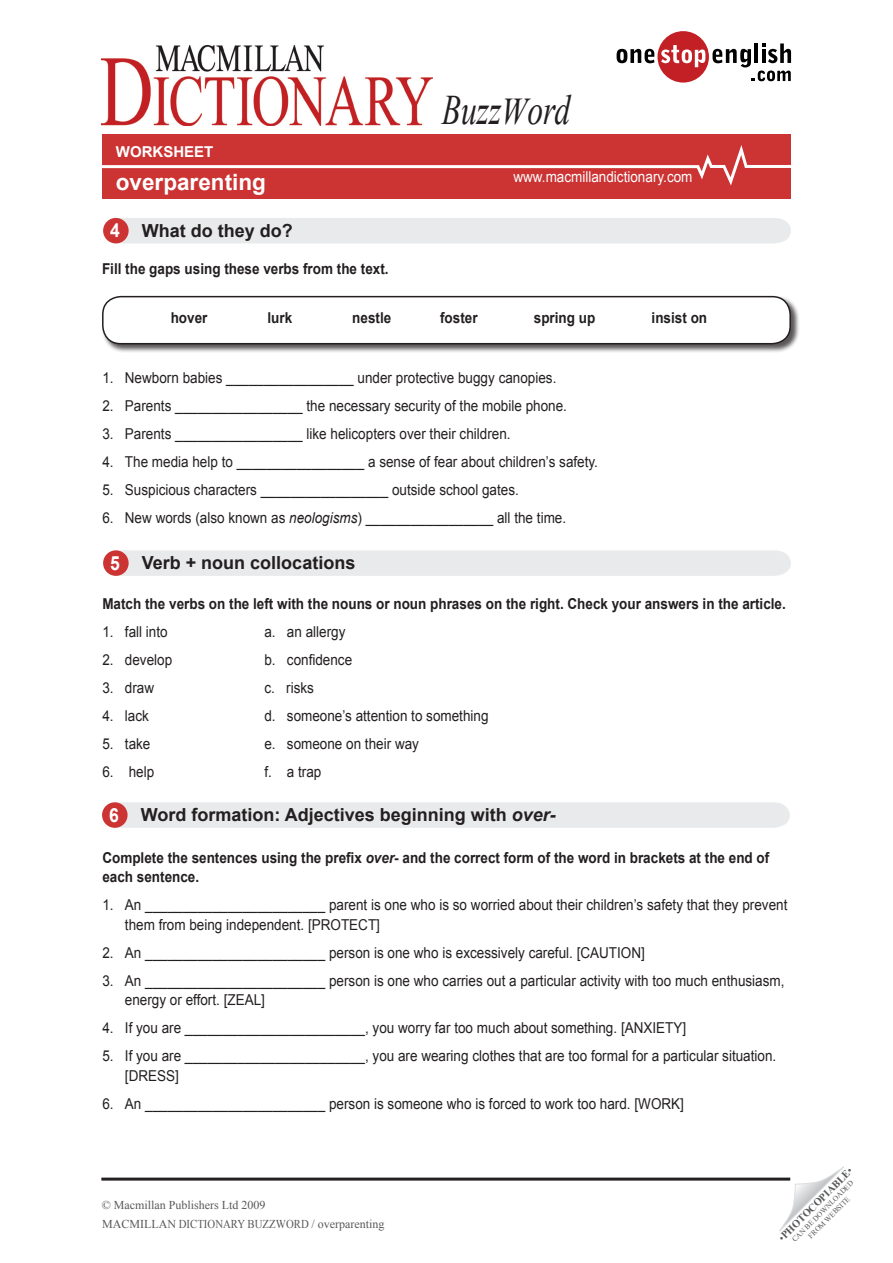
<style>
.page{position:relative;width:893px;height:1263px;background:#fff}
.page>*{position:absolute;margin:0;border:0;box-sizing:border-box;transform-origin:0 0}
.key_exercise_titles{font:italic 42px "Times New Roman";color:#231f20;scale:.75 1}
.t1{font:700 22.5px "Arial";color:#fff}
.key_exercise_titles-2{font:700 19.5px "Arial";color:#fff;scale:.9 1}
.t2{font:700 18px "Arial";color:#231f20}
.Gap_fill_text{font:15px/19.5px "Arial";color:#231f20;scale:.9 1}
.Gap_fill_text-2{font:700 15px/19.5px "Arial";color:#231f20;scale:.9 1}
.key_exercise_titles-3{font:700 15px "Arial";color:#231f20;scale:.9 1}
.TG_notes{font:15px "Arial";color:#fff;scale:.9 1}
.Gap_fill_text-3{font:700 15px "Arial";color:#fff}
.t3{font:12px "Times New Roman";color:#57585a}
.t4{font:12px "Times New Roman";color:#57585a;scale:.9 1}
.t5{font:700 10.5px "Times New Roman";color:#57585a}
.t6{font:7.5px "Times New Roman";color:#57585a}
.s1{font-size:37.8px}
.s2{font-style:italic}
.s3{font-weight:400}
</style>
<div class="page">
<div style="left:102px;top:134px;width:689px;height:65px;background:#c33"></div>
<svg style="left:617px;top:31px;width:174px;height:52px"></svg>
<svg style="left:779px;top:1167px;width:65px;height:64px"></svg>
<img style="left:101px;top:46px;width:331px;height:79px">
<hr style="left:101px;top:1177px;width:689px;height:3px;background:#231f20">
<div style="left:104px;top:218px;width:687px;height:25px;background:#e9eaeb"></div>
<div style="left:103px;top:218px;width:26px;height:25px;background:#c33;border-radius:50%"></div>
<div style="left:102px;top:295px;width:698px;height:58px;background:#231f20;opacity:.75"></div>
<div style="left:103px;top:297px;width:687px;height:47px;background:#fff;border-radius:18px"></div>
<div style="left:102px;top:296px;width:689px;height:48px;border:2px solid #231f20;border-radius:18px"></div>
<svg style="left:102px;top:145px;width:689px;height:41px"></svg>
<div style="left:104px;top:550px;width:687px;height:26px;background:#e9eaeb"></div>
<div style="left:103px;top:550px;width:26px;height:26px;background:#c33;border-radius:50%"></div>
<div style="left:103px;top:802px;width:687px;height:26px;background:#e9eaeb"></div>
<div style="left:102px;top:802px;width:26px;height:26px;background:#c33;border-radius:50%"></div>
<p class="Gap_fill_text-3" style="left:116px;top:141px;width:59px">Wor ksheet</p>
<p class="t1" style="left:116px;top:167px;width:152px">overparenting</p>
<p class="key_exercise_titles-2" style="left:110px;top:218px;width:12px">4</p>
<p class="t2" style="left:142px;top:219px;width:153px">What do they do?</p>
<p class="Gap_fill_text-2" style="left:102px;top:260px;width:320px">Fill the gaps using these verbs from the text.</p>
<p class="key_exercise_titles" style="left:442px;top:81px;width:173px">Buzz<span class="s1">W</span>ord</p>
<p class="TG_notes" style="left:513px;top:167px;width:200px">www.macmillandictionary.com</p>
<p class="key_exercise_titles-3" style="left:171px;top:308px;width:42px">hover</p>
<p class="key_exercise_titles-3" style="left:267px;top:308px;width:29px">lurk</p>
<p class="key_exercise_titles-3" style="left:352px;top:308px;width:45px">nestle</p>
<p class="key_exercise_titles-3" style="left:440px;top:308px;width:43px">foster</p>
<p class="key_exercise_titles-3" style="left:534px;top:308px;width:70px">spring up</p>
<p class="key_exercise_titles-3" style="left:652px;top:308px;width:63px">insist on</p>
<p class="Gap_fill_text" style="left:102px;top:368px;width:506px">1. Newborn babies _________________ under protective buggy canopies.</p>
<p class="Gap_fill_text" style="left:102px;top:396px;width:518px">2. Parents _________________ the necessary security of the mobile phone.</p>
<p class="Gap_fill_text" style="left:102px;top:424px;width:455px">3. Parents _________________ like helicopters over their children.</p>
<p class="Gap_fill_text" style="left:102px;top:452px;width:552px">4. The media help to _________________ a sense of fear about children’s safety.</p>
<p class="Gap_fill_text" style="left:102px;top:480px;width:464px">5. Suspicious characters _________________ outside school gates.</p>
<p class="Gap_fill_text" style="left:102px;top:508px;width:517px">6. New words (also known as <span class="s2">neologisms</span>) _________________ all the time.</p>
<p class="key_exercise_titles-2" style="left:110px;top:550px;width:12px">5</p>
<p class="t2" style="left:142px;top:551px;width:215px">Verb + noun collocations</p>
<p class="Gap_fill_text-2" style="left:102px;top:594px;width:761px">Match the verbs on the left with the nouns or noun phrases on the right. Check your answers in the article.</p>
<p class="Gap_fill_text" style="left:102px;top:622px;width:74px">1. fall into</p>
<p class="Gap_fill_text" style="left:264px;top:622px;width:92px">a. an allergy</p>
<p class="Gap_fill_text" style="left:102px;top:650px;width:79px">2. develop</p>
<p class="Gap_fill_text" style="left:264px;top:650px;width:99px">b. confidence</p>
<p class="Gap_fill_text" style="left:102px;top:678px;width:59px">3. draw</p>
<p class="Gap_fill_text" style="left:264px;top:678px;width:57px">c. risks</p>
<p class="Gap_fill_text" style="left:102px;top:706px;width:53px">4. lack</p>
<p class="Gap_fill_text" style="left:264px;top:706px;width:251px">d. someone’s attention to something</p>
<p class="Gap_fill_text" style="left:102px;top:734px;width:55px">5. take</p>
<p class="Gap_fill_text" style="left:264px;top:734px;width:173px">e. someone on their way</p>
<p class="Gap_fill_text" style="left:102px;top:762px;width:59px">6. help</p>
<p class="Gap_fill_text" style="left:264px;top:762px;width:65px">f. a trap</p>
<p class="key_exercise_titles-2" style="left:109px;top:802px;width:12px">6</p>
<p class="t2" style="left:141px;top:803px;width:417px">Word formation: Adjectives beginning with <span class="s2">over-</span></p>
<p class="Gap_fill_text-2" style="left:102px;top:848px;width:742px">Complete the sentences using the prefix <span class="s2">over</span>- and the correct form of the word in brackets at the end of each sentence.</p>
<p class="Gap_fill_text" style="left:125px;top:895px;width:738px;text-indent:-23px">1. An ________________________ parent is one who is so worried about their children’s safety that they prevent them from being independent. [PROTECT]</p>
<p class="Gap_fill_text" style="left:102px;top:943px;width:604px">2. An ________________________ person is one who is excessively careful. [CAUTION]</p>
<p class="Gap_fill_text" style="left:125px;top:971px;width:734px;text-indent:-23px">3. An ________________________ person is one who carries out a particular activity with too much enthusiasm, energy or effort. [ZEAL]</p>
<p class="Gap_fill_text" style="left:102px;top:1018px;width:650px">4. If you are ________________________, you worry far too much about something. [ANXIETY]</p>
<p class="Gap_fill_text" style="left:125px;top:1046px;width:725px;text-indent:-23px">5. If you are ________________________, you are wearing clothes that are too formal for a particular situation. [DRESS]</p>
<p class="Gap_fill_text" style="left:102px;top:1094px;width:648px">6. An ________________________ person is someone who is forced to work too hard. [WORK]</p>
<p class="t3" style="left:102px;top:1197px;width:165px">© Macmillan Publishers Ltd 2009</p>
<p class="t3" style="left:102px;top:1216px;width:20px">Macmillan</p>
<p class="t4" style="left:179px;top:1216px;width:17px">Dictionar</p>
<p class="t4" style="left:238px;top:1216px;width:64px">y BuzzWord</p>
<p class="t3" style="left:312px;top:1216px;width:74px">/ overparenting</p>
<p class="t5" style="left:775px;top:1234px;width:101px;rotate:-45deg"><span class="s3">•</span>PHOTOCOPIABLE<span class="s3">•</span></p>
<p class="t6" style="left:790px;top:1237px;width:85px;rotate:-45deg">CAN BE DOWNLOADED</p>
<p class="t6" style="left:806px;top:1233px;width:57px;rotate:-45deg">FROM WEBSITE</p>
</div>
